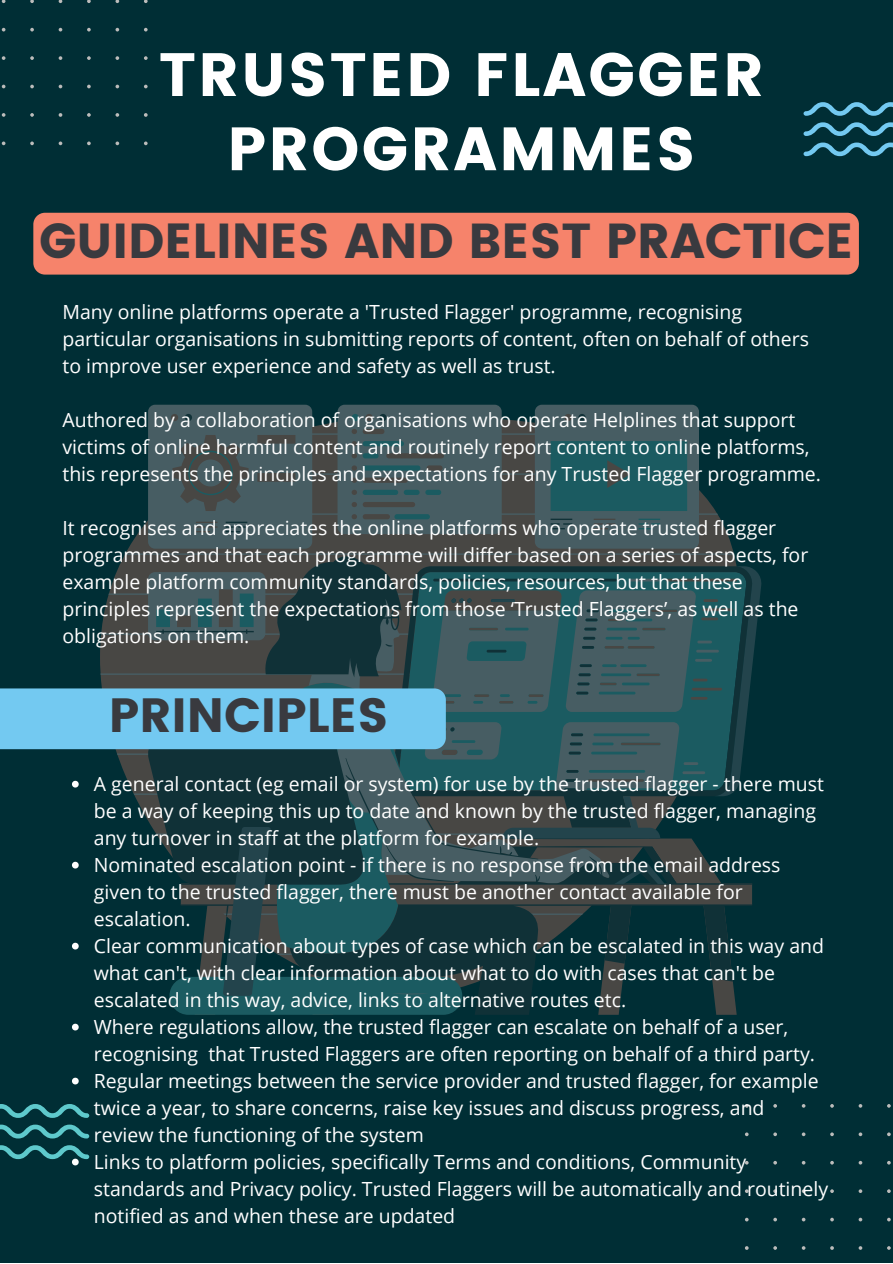
<style>
.page{position:relative;width:893px;height:1264px;background:#fff}
.page>*{position:absolute;margin:0;border:0;box-sizing:border-box;transform-origin:0 0}
.t1{font:61.05px/74.2px "Poppins";letter-spacing:.035em;color:#fff;text-align:center}
.t2{font:49.05px "Poppins";color:#393a3f}
.t3{font:48px "Poppins";color:#393a3f}
.t4{font:19.5px/27px "Open Sans";color:#fff}
</style>
<div class="page">
<div style="left:0;top:0;width:892px;height:1262px;background:#002e35"></div>
<svg style="left:100px;top:405px;width:599px;height:415px"></svg>
<svg style="left:148px;top:414px;width:589px;height:600px"></svg>
<svg style="left:223px;top:566px;width:538px;height:429px"></svg>
<svg style="left:773px;top:1104px;width:4px;height:3px"></svg>
<svg style="left:745px;top:1132px;width:3px;height:4px"></svg>
<svg style="left:773px;top:1132px;width:4px;height:4px"></svg>
<svg style="left:801px;top:1132px;width:4px;height:4px"></svg>
<svg style="left:858px;top:1132px;width:4px;height:4px"></svg>
<svg style="left:773px;top:1160px;width:4px;height:4px"></svg>
<svg style="left:801px;top:1160px;width:4px;height:4px"></svg>
<svg style="left:858px;top:1160px;width:4px;height:4px"></svg>
<svg style="left:773px;top:1217px;width:4px;height:4px"></svg>
<svg style="left:801px;top:1217px;width:4px;height:4px"></svg>
<svg style="left:858px;top:1217px;width:4px;height:4px"></svg>
<svg style="left:2px;top:0;width:4px;height:3px"></svg>
<svg style="left:30px;top:0;width:4px;height:3px"></svg>
<svg style="left:87px;top:0;width:4px;height:3px"></svg>
<svg style="left:115px;top:0;width:4px;height:3px"></svg>
<svg style="left:144px;top:0;width:4px;height:3px"></svg>
<svg style="left:30px;top:28px;width:4px;height:3px"></svg>
<svg style="left:87px;top:28px;width:4px;height:3px"></svg>
<svg style="left:115px;top:28px;width:4px;height:3px"></svg>
<svg style="left:144px;top:28px;width:4px;height:3px"></svg>
<svg style="left:2px;top:56px;width:3px;height:4px"></svg>
<svg style="left:30px;top:56px;width:4px;height:4px"></svg>
<svg style="left:59px;top:56px;width:3px;height:4px"></svg>
<svg style="left:87px;top:56px;width:4px;height:4px"></svg>
<svg style="left:115px;top:56px;width:4px;height:4px"></svg>
<svg style="left:144px;top:56px;width:4px;height:4px"></svg>
<svg style="left:30px;top:85px;width:4px;height:3px"></svg>
<svg style="left:87px;top:85px;width:4px;height:3px"></svg>
<svg style="left:115px;top:85px;width:4px;height:3px"></svg>
<svg style="left:144px;top:85px;width:4px;height:3px"></svg>
<svg style="left:2px;top:113px;width:3px;height:4px"></svg>
<svg style="left:30px;top:113px;width:4px;height:4px"></svg>
<svg style="left:59px;top:113px;width:3px;height:4px"></svg>
<svg style="left:87px;top:113px;width:4px;height:4px"></svg>
<svg style="left:115px;top:113px;width:4px;height:4px"></svg>
<svg style="left:144px;top:113px;width:4px;height:4px"></svg>
<svg style="left:2px;top:141px;width:3px;height:4px"></svg>
<svg style="left:30px;top:141px;width:4px;height:4px"></svg>
<svg style="left:59px;top:141px;width:3px;height:4px"></svg>
<svg style="left:87px;top:141px;width:4px;height:4px"></svg>
<svg style="left:115px;top:141px;width:4px;height:4px"></svg>
<svg style="left:144px;top:141px;width:4px;height:4px"></svg>
<div style="left:33px;top:213px;width:825px;height:61px;background:#f6836b;border-radius:12px"></div>
<svg style="left:0;top:1124px;width:89px;height:14px"></svg>
<svg style="left:0;top:1104px;width:89px;height:13px"></svg>
<svg style="left:803px;top:142px;width:89px;height:14px"></svg>
<svg style="left:803px;top:122px;width:89px;height:14px"></svg>
<svg style="left:803px;top:102px;width:89px;height:14px"></svg>
<div style="left:0;top:688px;width:446px;height:61px;background:#73c9f1"></div>
<svg style="left:72px;top:780px;width:7px;height:7px"></svg>
<svg style="left:72px;top:861px;width:7px;height:7px"></svg>
<svg style="left:72px;top:942px;width:7px;height:7px"></svg>
<svg style="left:72px;top:1023px;width:7px;height:7px"></svg>
<svg style="left:72px;top:1077px;width:7px;height:7px"></svg>
<svg style="left:0;top:1145px;width:89px;height:20px"></svg>
<h1 class="t1" style="left:159px;top:38px;width:606px">TRUSTED FLAGGER<br>PROGRAMMES</h1>
<h2 class="t2" style="left:39px;top:212px;width:815px">GUIDELINES AND BEST PRACTICE</h2>
<p class="t4" style="left:62px;top:298px;width:748px">Many online platforms operate a 'Trusted Flagger' programme, recognising particular organisations in submitting reports of content, often on behalf of others to improve user experience and safety as well as trust.</p>
<p class="t4" style="left:62px;top:406px;width:760px">Authored by a collaboration of organisations who operate Helplines that support victims of online harmful content and routinely report content to online platforms, this represents the principles and expectations for any Trusted Flagger programme.</p>
<p class="t4" style="left:62px;top:514px;width:747px">It recognises and appreciates the online platforms who operate trusted flagger programmes and that each programme will differ based on a series of aspects, for example platform community standards, policies, resources, but that these principles represent the expectations from those ‘Trusted Flaggers’, as well as the obligations on them.</p>
<h3 class="t3" style="left:109px;top:687px;width:281px">PRINCIPLES</h3>
<p class="t4" style="left:94px;top:769px;width:735px">A general contact (eg email or system) for use by the trusted flagger - there must be a way of keeping this up to date and known by the trusted flagger, managing any turnover in staff at the platform for example.<br>Nominated escalation point - if there is no response from the email address given to the trusted flagger, there must be another contact available for escalation.<br>Clear communication about types of case which can be escalated in this way and what can't, with clear information about what to do with cases that can't be escalated in this way, advice, links to alternative routes etc.<br>Where regulations allow, the trusted flagger can escalate on behalf of a user, recognising that Trusted Flaggers are often reporting on behalf of a third party.<br>Regular meetings between the service provider and trusted flagger, for example twice a year, to share concerns, raise key issues and discuss progress, and review the functioning of the system<br>Links to platform policies, specifically Terms and conditions, Community standards and Privacy policy. Trusted Flaggers will be automatically and routinely notified as and when these are updated</p>
</div>
